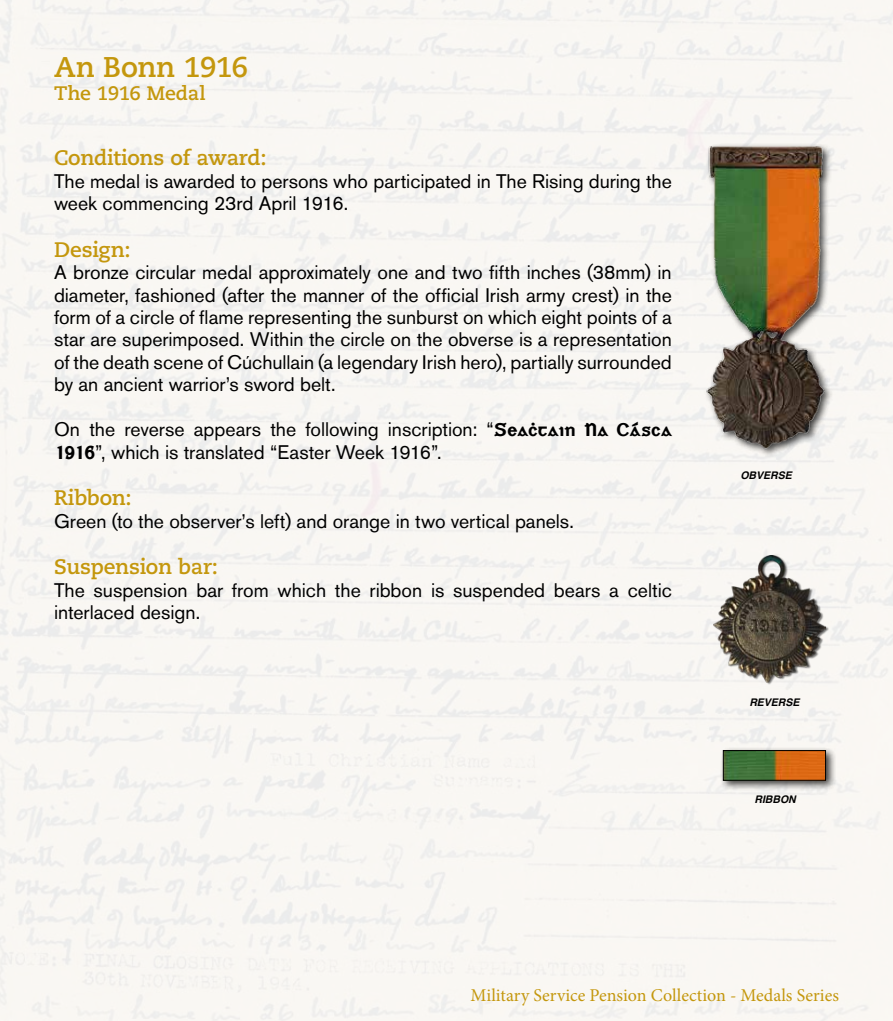
<style>
.page{position:relative;width:893px;height:1021px;background:#fff}
.page>*{position:absolute;margin:0;border:0;box-sizing:border-box;transform-origin:0 0}
.t1{font:700 28.5px "Caecilia LT Std";letter-spacing:-.02em;color:#c4970d}
.t2{font:700 21px "Caecilia LT Std";letter-spacing:-.015em;color:#c4970d}
.t3{font:19.5px/22.5px "Akzidenz Grotesk BE";color:#000}
.t4{font:700 19.5px "Caecilia LT Std";letter-spacing:-.015em;color:#c4970d}
.t5{font:18px "Minion Pro";color:#c4970d}
.t6{font:italic 700 10.5px "Helvetica";color:#000}
.t7{font:italic 700 8.55px "Helvetica";color:#000}
.s1{font-family:"Bunchlo Dubh GC"}
</style>
<div class="page">
<div style="left:704px;top:143px;width:129px;height:314px;background:#000;opacity:.75"></div>
<img style="left:702px;top:102px;width:128px;height:356px">
<div style="left:720px;top:747px;width:116px;height:44px;background:#000;opacity:.75"></div>
<img style="left:725px;top:752px;width:99px;height:26px">
<div style="left:723px;top:750px;width:103px;height:30px;border:1px solid #000"></div>
<div style="left:702px;top:547px;width:135px;height:140px;background:#f9f7f3"></div>
<img style="left:713px;top:555px;width:113px;height:127px">
<h1 class="t1" style="left:54px;top:51px;width:196px">An Bonn 1916</h1>
<p class="t4" style="left:54px;top:82px;width:153px">The 1916 Medal</p>
<p class="t2" style="left:54px;top:145px;width:214px">Conditions of award:</p>
<p class="t3" style="left:54px;top:169px;width:619px">The medal is awarded to persons who participated in The Rising during the week commencing 23rd April 1916.</p>
<p class="t2" style="left:54px;top:237px;width:78px">Design:</p>
<p class="t3" style="left:54px;top:261px;width:619px;text-align:justify">A bronze circular medal approximately one and two fifth inches (38mm) in diameter, fashioned (after the manner of the official Irish army crest) in the form of a circle of flame representing the sunburst on which eight points of a star are superimposed. Within the circle on the obverse is a representation of the death scene of Cúchullain (a legendary Irish hero), partially surrounded by an ancient warrior’s sword belt.</p>
<p class="t3" style="left:54px;top:418px;width:619px">On the reverse appears the following inscription: “<span class="s1">Seaċtain Na Cásca<br>1916</span>”, which is translated “Easter Week 1916”.</p>
<p class="t2" style="left:54px;top:485px;width:79px">Ribbon:</p>
<p class="t3" style="left:54px;top:509px;width:521px">Green (to the observer’s left) and orange in two vertical panels.</p>
<p class="t2" style="left:54px;top:554px;width:166px">Suspension bar:</p>
<p class="t3" style="left:54px;top:578px;width:619px">The suspension bar from which the ribbon is suspended bears a celtic interlaced design.</p>
<p class="t6" style="left:740px;top:466px;width:53px">OBVERSE</p>
<p class="t6" style="left:749px;top:693px;width:52px">REVERSE</p>
<p class="t7" style="left:747px;top:694px;width:43px">REVERSE</p>
<p class="t6" style="left:754px;top:791px;width:43px">RIBBON</p>
<p class="t5" style="left:470px;top:982px;width:370px">Military Service Pension Collection - Medals Series</p>
</div>
